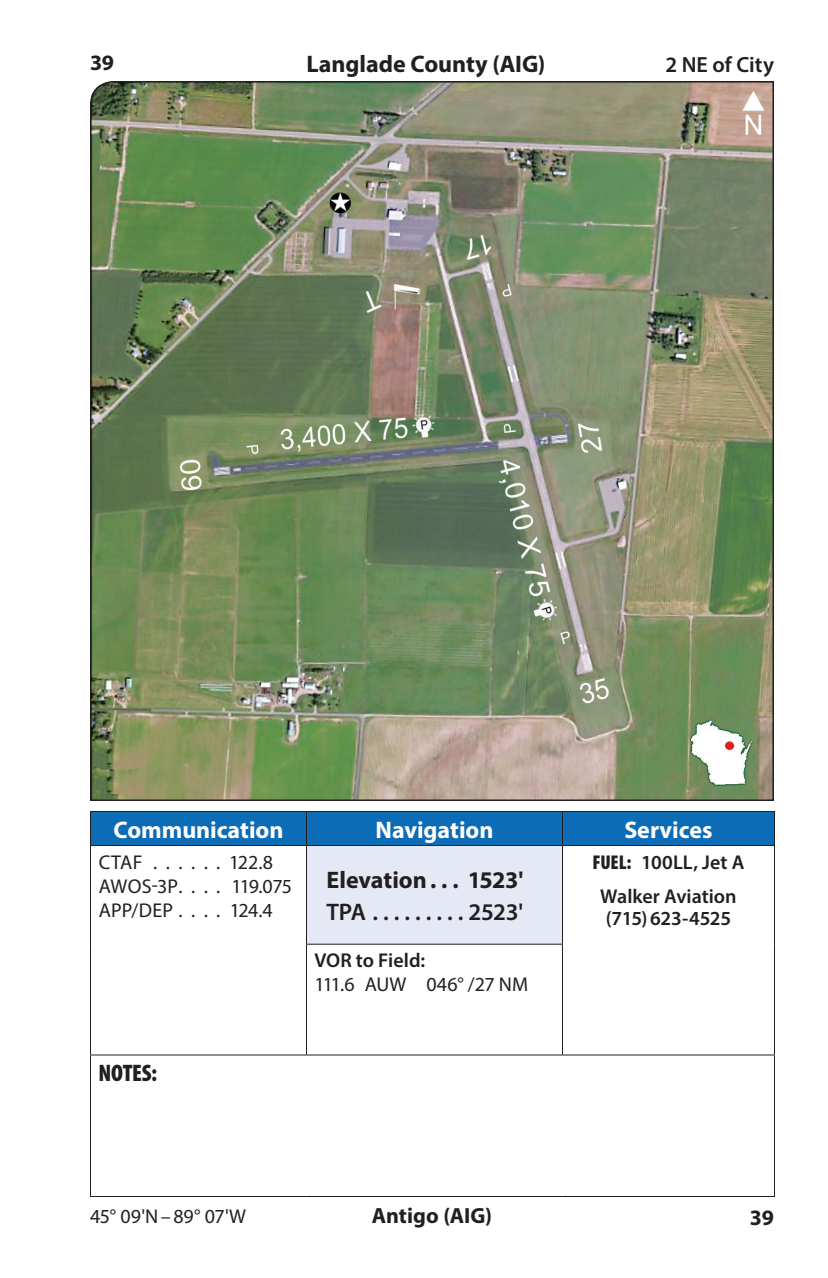
<style>
.page{position:relative;width:828px;height:1278px;background:#fff}
.page>*{position:absolute;margin:0;border:0;box-sizing:border-box;transform-origin:0 0}
.Elev___TPA{font:700 24px/32px "Myriad Pro";letter-spacing:-.005em;color:#231f20}
.t1{font:700 24px "Myriad Pro";color:#fff}
.Top_town_coord{font:700 24px "Myriad Pro";color:#231f20}
.Notes_bottom_table_f{font:900 condensed 24px "Myriad Pro";letter-spacing:-.01em;color:#231f20}
.Bottom_left_coordin{font:700 22px "Myriad Pro";letter-spacing:-.005em;color:#231f20}
.Top_town_coord-2{font:600 22px "Myriad Pro";color:#231f20}
.T-1_communication_bo{font:20px/24px "Myriad Pro";letter-spacing:-.005em;color:#231f20}
.VOR_to_Field{font:20px/24px "Myriad Pro";letter-spacing:-.015em;color:#231f20}
.Service_place_phone{font:600 20px/22px "Myriad Pro";letter-spacing:-.005em;color:#231f20}
.FUEL{font:600 20px "Myriad Pro";letter-spacing:.005em;color:#231f20}
.Bottom_left_coordin-2{font:20px "Myriad Pro";letter-spacing:-.015em;color:#231f20}
.s1{font-weight:900;font-stretch:condensed}
.s2{font-weight:600}
</style>
<div class="page">
<div style="left:91px;top:812px;width:683px;height:33px;background:#0d6cb6"></div>
<div style="left:306px;top:846px;width:256px;height:98px;background:#e4e9f5"></div>
<hr style="left:90px;top:811px;width:216px;height:1px;background:#231f20">
<hr style="left:90px;top:812px;width:1px;height:33px;background:#231f20">
<hr style="left:306px;top:811px;width:256px;height:1px;background:#231f20">
<hr style="left:306px;top:812px;width:1px;height:33px;background:#231f20">
<hr style="left:562px;top:811px;width:213px;height:1px;background:#231f20">
<hr style="left:562px;top:812px;width:1px;height:33px;background:#231f20">
<hr style="left:774px;top:812px;width:1px;height:33px;background:#231f20">
<hr style="left:90px;top:845px;width:216px;height:1px;background:#231f20">
<hr style="left:90px;top:846px;width:1px;height:98px;background:#231f20">
<hr style="left:306px;top:845px;width:256px;height:1px;background:#231f20">
<hr style="left:306px;top:846px;width:1px;height:98px;background:#231f20">
<hr style="left:562px;top:845px;width:213px;height:1px;background:#231f20">
<hr style="left:562px;top:846px;width:1px;height:98px;background:#231f20">
<hr style="left:774px;top:846px;width:1px;height:98px;background:#231f20">
<hr style="left:90px;top:944px;width:1px;height:110px;background:#231f20">
<hr style="left:306px;top:944px;width:257px;height:1px;background:#231f20">
<hr style="left:306px;top:945px;width:1px;height:109px;background:#231f20">
<hr style="left:562px;top:945px;width:1px;height:109px;background:#231f20">
<hr style="left:774px;top:944px;width:1px;height:110px;background:#231f20">
<hr style="left:90px;top:1054px;width:216px;height:2px;background:#231f20">
<hr style="left:90px;top:1056px;width:1px;height:140px;background:#231f20">
<hr style="left:306px;top:1054px;width:256px;height:2px;background:#231f20">
<hr style="left:562px;top:1054px;width:213px;height:2px;background:#231f20">
<hr style="left:774px;top:1056px;width:1px;height:140px;background:#231f20">
<hr style="left:90px;top:1196px;width:216px;height:1px;background:#231f20">
<hr style="left:306px;top:1196px;width:256px;height:1px;background:#231f20">
<hr style="left:562px;top:1196px;width:213px;height:1px;background:#231f20">
<img style="left:90px;top:81px;width:684px;height:720px">
<p class="Bottom_left_coordin" style="left:90px;top:48px;width:26px">39</p>
<p class="Top_town_coord" style="left:306px;top:48px;width:241px">Langlade County (AIG)</p>
<p class="Top_town_coord-2" style="left:665px;top:51px;width:110px">2 NE of City</p>
<p class="t1" style="left:114px;top:814px;width:171px">Communication</p>
<p class="t1" style="left:376px;top:814px;width:119px">Navigation</p>
<p class="t1" style="left:624px;top:814px;width:90px">Services</p>
<p class="T-1_communication_bo" style="left:99px;top:849px;width:45px">CTAF</p>
<p class="FUEL" style="left:593px;top:849px;width:153px"><span class="s1">FUEL:</span> 100LL, Jet A</p>
<p class="Service_place_phone" style="left:600px;top:884px;width:138px">Walker Aviation (715)623-4525</p>
<p class="T-1_communication_bo" style="left:99px;top:849px;width:195px;text-indent:130px">122.8<br>AWOS-3P . . . . 119.075<br>APP/DEP</p>
<p class="Elev___TPA" style="left:326px;top:863px;width:198px">Elevation . . . 1523'<br><span class="s2">TPA . . . . . . . . . 2523'</span></p>
<p class="T-1_communication_bo" style="left:230px;top:897px;width:45px">124.4</p>
<p class="Notes_bottom_table_f" style="left:98px;top:1060px;width:60px">NOTES:</p>
<p class="VOR_to_Field" style="left:314px;top:948px;width:215px"><span class="s2">VOR to Field:<br></span>111.6 AUW 046° /27 NM</p>
<p class="Bottom_left_coordin-2" style="left:90px;top:1203px;width:158px">45° 09'N–89° 07'W</p>
<p class="Bottom_left_coordin" style="left:372px;top:1201px;width:122px">Antigo (AIG)</p>
<p class="Bottom_left_coordin" style="left:750px;top:1203px;width:26px">39</p>
</div>
